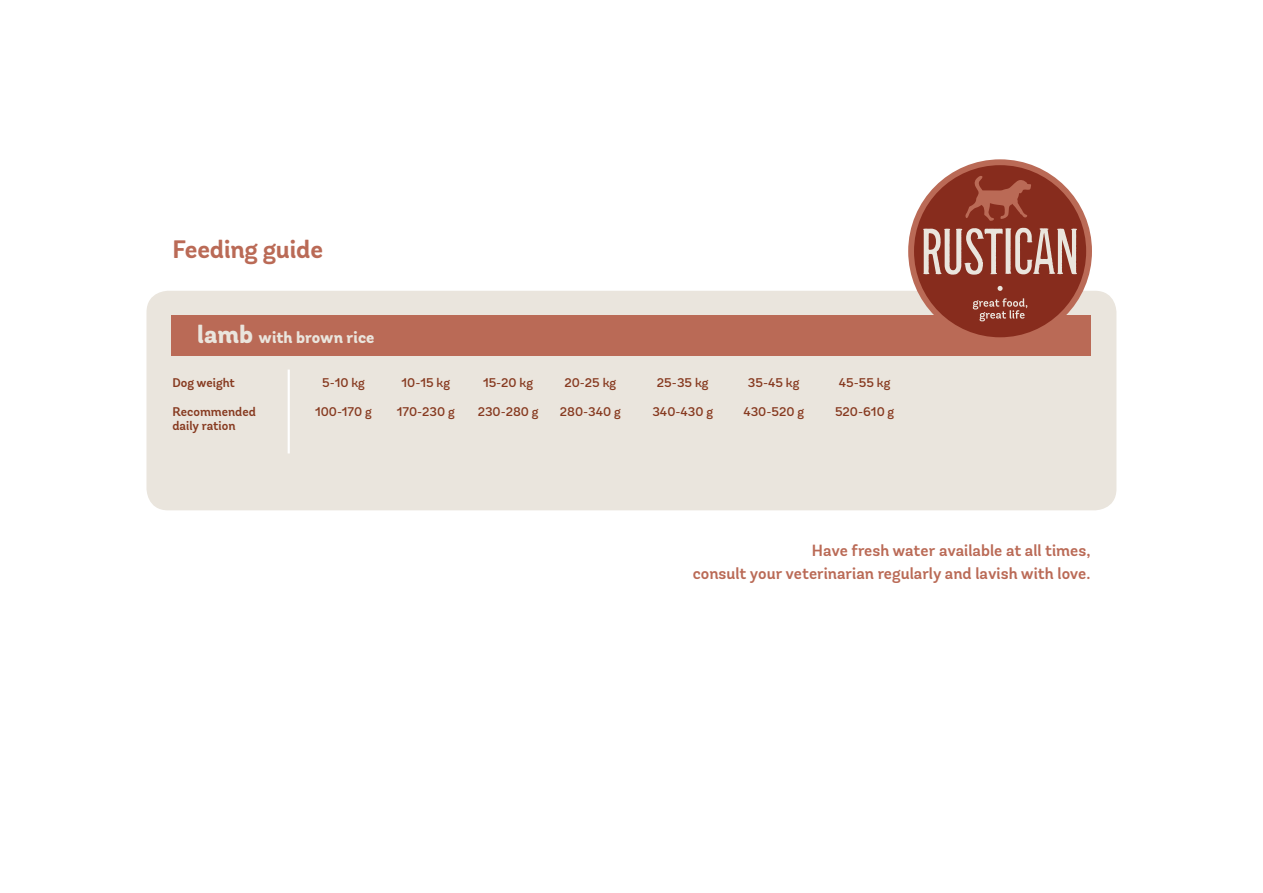
<style>
.page{position:relative;width:1263px;height:893px;background:#fff}
.page>*{position:absolute;margin:0;border:0;box-sizing:border-box;transform-origin:0 0}
.t1{font:700 25.2px "Andes Rounded";letter-spacing:-.01em;color:#ba6a56}
.t2{font:600 16.2px/23.4px "Andes Rounded";color:#ba6a56;text-align:right}
.t3{font:800 16.2px "Andes Rounded";color:#eae5dd}
.t4{font:500 12.6px "Andes Rounded";color:#873a20}
.t5{font:600 12.6px/14.4px "Andes Rounded";color:#873a20}
.s1{font-size:25.2px}
</style>
<div class="page">
<div style="left:146px;top:291px;width:970px;height:219px;background:#eae5dd;border-radius:22px"></div>
<div style="left:171px;top:315px;width:920px;height:41px;background:#ba6a56"></div>
<div style="left:908px;top:159px;width:184px;height:184px;background:#ba6a56;border-radius:50%"></div>
<div style="left:914px;top:165px;width:172px;height:172px;background:#872c1d;border-radius:50%"></div>
<svg style="left:973px;top:298px;width:54px;height:23px"></svg>
<svg style="left:923px;top:228px;width:154px;height:47px"></svg>
<svg style="left:997px;top:286px;width:5px;height:5px"></svg>
<svg style="left:965px;top:176px;width:66px;height:45px"></svg>
<hr style="left:288px;top:370px;width:2px;height:83px;background:#fff">
<h1 class="t1" style="left:172px;top:233px;width:152px">Feeding guide</h1>
<p class="t3" style="left:197px;top:327px;width:179px"><span class="s1">lamb</span> with brown rice</p>
<p class="t5" style="left:172px;top:376px;width:64px">Dog weight</p>
<p class="t5" style="left:172px;top:405px;width:85px">Recommended daily ration</p>
<p class="t4" style="left:322px;top:375px;width:44px">5-10 kg</p>
<p class="t4" style="left:315px;top:404px;width:58px">100-170 g</p>
<p class="t4" style="left:402px;top:375px;width:50px">10-15 kg</p>
<p class="t4" style="left:397px;top:404px;width:59px">170-230 g</p>
<p class="t4" style="left:483px;top:375px;width:52px">15-20 kg</p>
<p class="t4" style="left:478px;top:404px;width:62px">230-280 g</p>
<p class="t4" style="left:564px;top:375px;width:53px">20-25 kg</p>
<p class="t4" style="left:560px;top:404px;width:62px">280-340 g</p>
<p class="t4" style="left:657px;top:375px;width:53px">25-35 kg</p>
<p class="t4" style="left:652px;top:404px;width:62px">340-430 g</p>
<p class="t4" style="left:748px;top:375px;width:53px">35-45 kg</p>
<p class="t4" style="left:743px;top:404px;width:62px">430-520 g</p>
<p class="t4" style="left:839px;top:375px;width:53px">45-55 kg</p>
<p class="t4" style="left:835px;top:404px;width:61px">520-610 g</p>
<p class="t2" style="left:693px;top:539px;width:399px">Have fresh water available at all times,<br>consult your veterinarian regularly and lavish with love.</p>
</div>
